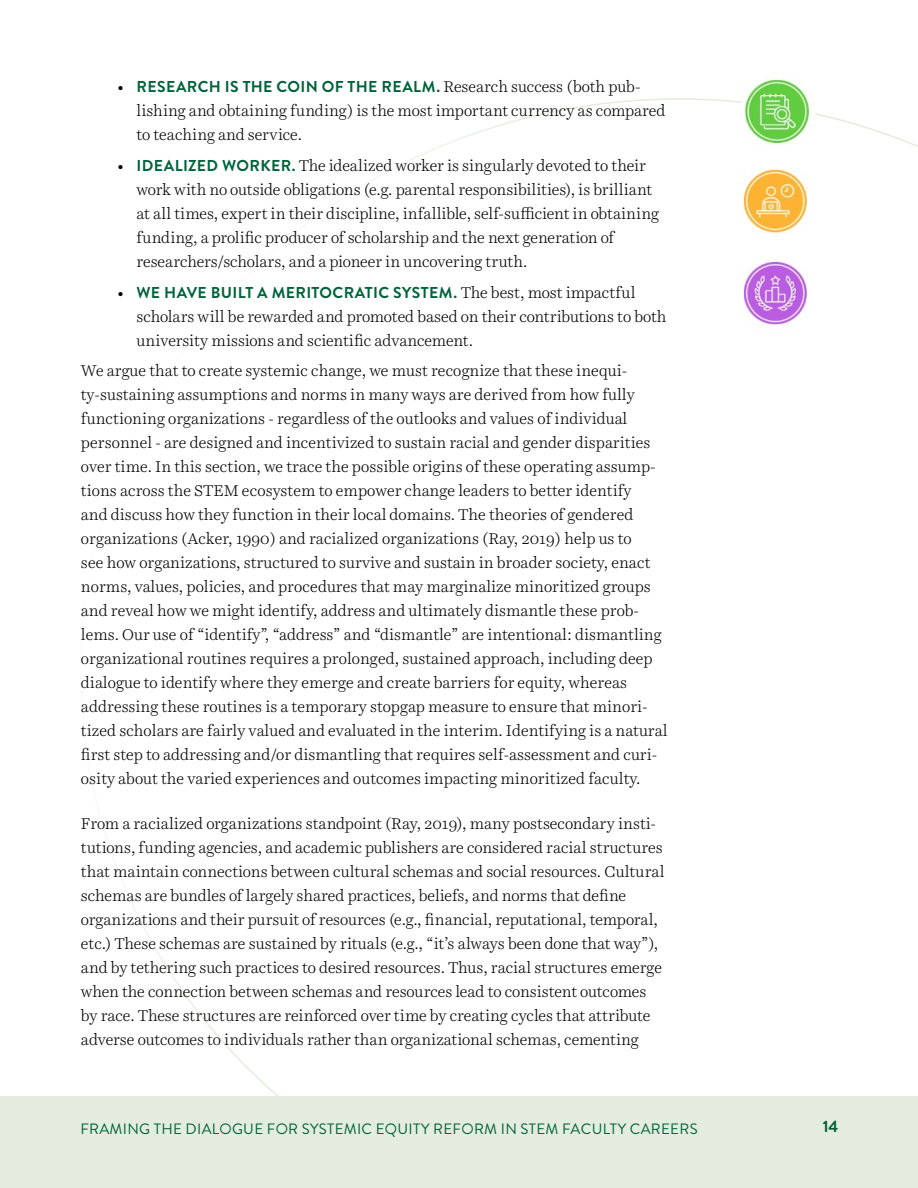
<style>
.page{position:relative;width:918px;height:1188px;background:#fff}
.page>*{position:absolute;margin:0;border:0;box-sizing:border-box;transform-origin:0 0}
.t1{font:700 16.5px "Brandon Grotesque";color:#00633a}
.t2{font:300 15.75px/24px "Harriet Text";color:#000}
.t3{font:700 15.75px "Brandon Grotesque";letter-spacing:.025em;color:#00633a}
.t4{font:15px "Brandon Grotesque";letter-spacing:.02em;color:#00633a}
.s1{font-family:"Harriet Text";font-weight:300;color:#000}
.s2{font-family:"Brandon Grotesque";font-weight:700;color:#00633a}
</style>
<div class="page">
<div style="left:0;top:1096px;width:918px;height:92px;background:#e4ecdf"></div>
<img style="left:742px;top:79px;width:68px;height:246px">
<p class="t3" style="left:117px;top:76px;width:525px"><span class="s1">•</span> RESEARCH IS THE COIN OF THE REALM. <span class="s1">Research success (both pub-</span></p>
<p class="t2" style="left:136px;top:98px;width:531px">lishing and obtaining funding) is the most important currency as compared to teaching and service.</p>
<p class="t2" style="left:136px;top:153px;width:524px;text-indent:-19px">• <span class="s2">IDEALIZED WORKER.</span> The idealized worker is singularly devoted to their work with no outside obligations (e.g. parental responsibilities), is brilliant at all times, expert in their discipline, infallible, self-sufficient in obtaining funding, a prolific producer of scholarship and the next generation of researchers/scholars, and a pioneer in uncovering truth.</p>
<p class="t3" style="left:117px;top:281px;width:520px"><span class="s1">•</span> WE HAVE BUILT A MERITOCRATIC SYSTEM. <span class="s1">The best, most impactful</span></p>
<p class="t2" style="left:136px;top:304px;width:532px">scholars will be rewarded and promoted based on their contributions to both university missions and scientific advancement.</p>
<p class="t2" style="left:81px;top:359px;width:588px">We argue that to create systemic change, we must recognize that these inequi&shy;ty-sustaining assumptions and norms in many ways are derived from how fully functioning organizations - regardless of the outlooks and values of individual personnel - are designed and incentivized to sustain racial and gender disparities over time. In this section, we trace the possible origins of these operating assump&shy;tions across the STEM ecosystem to empower change leaders to better identify<br>and discuss how they function in their local domains. The theories of gendered organizations (Acker, 1990) and racialized organizations (Ray, 2019) help us to<br>see how organizations, structured to survive and sustain in broader society, enact norms, values, policies, and procedures that may marginalize minoritized groups and reveal how we might identify, address and ultimately dismantle these prob&shy;lems. Our use of “identify”, “address” and “dismantle” are intentional: dismantling organizational routines requires a prolonged, sustained approach, including deep dialogue to identify where they emerge and create barriers for equity, whereas addressing these routines is a temporary stopgap measure to ensure that minori&shy;tized scholars are fairly valued and evaluated in the interim. Identifying is a natural first step to addressing and/or dismantling that requires self-assessment and curi&shy;osity about the varied experiences and outcomes impacting minoritized faculty.</p>
<p class="t2" style="left:81px;top:811px;width:585px">From a racialized organizations standpoint (Ray, 2019), many postsecondary insti&shy;tutions, funding agencies, and academic publishers are considered racial structures that maintain connections between cultural schemas and social resources. Cultural schemas are bundles of largely shared practices, beliefs, and norms that define organizations and their pursuit of resources (e.g., financial, reputational, temporal, etc.) These schemas are sustained by rituals (e.g., “it’s always been done that way”), and by tethering such practices to desired resources. Thus, racial structures emerge when the connection between schemas and resources lead to consistent outcomes by race. These structures are reinforced over time by creating cycles that attribute adverse outcomes to individuals rather than organizational schemas, cementing</p>
<p class="t4" style="left:80px;top:1119px;width:619px">FRAMING THE DIALOGUE FOR SYSTEMIC EQUITY REFORM IN STEM FACULTY CAREERS</p>
<p class="t1" style="left:823px;top:1115px;width:17px">14</p>
</div>
